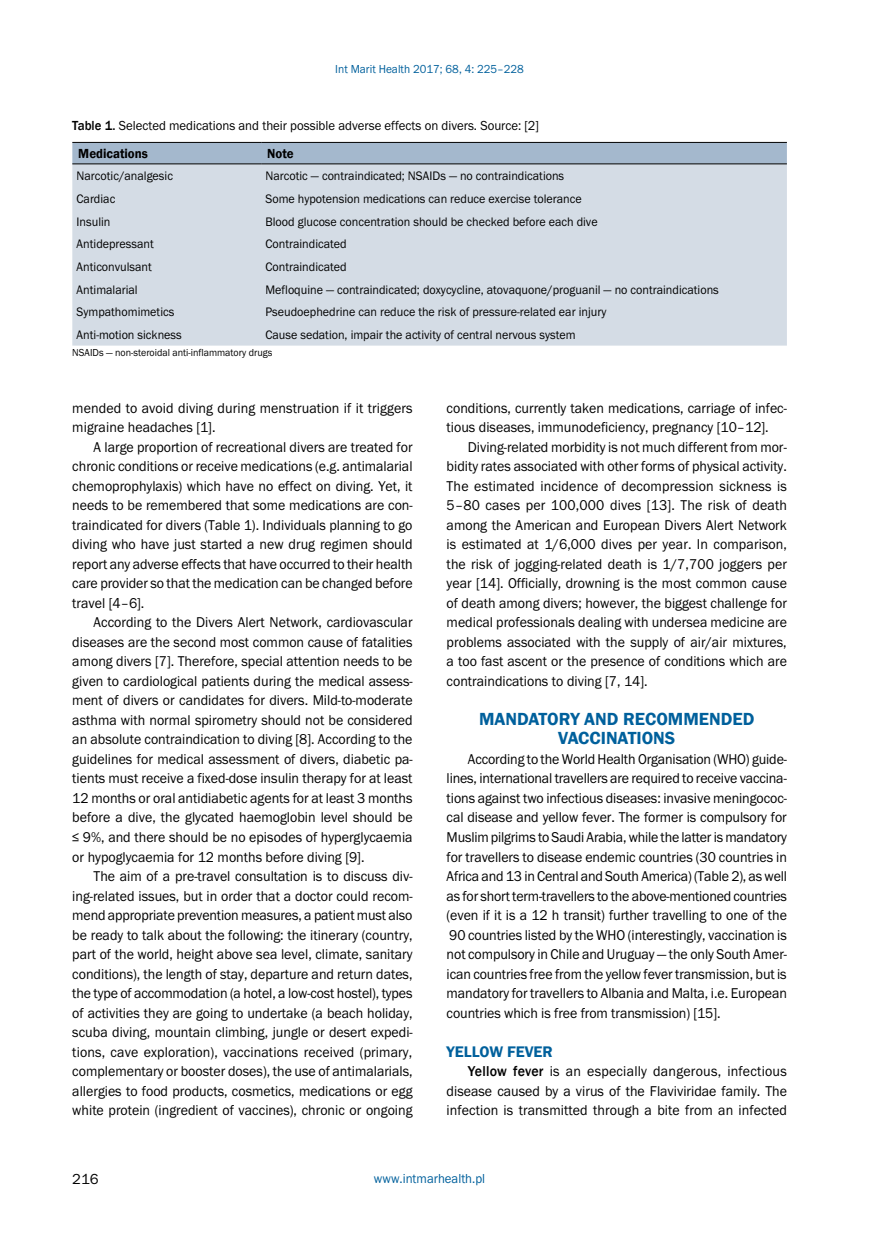
<style>
.page{position:relative;width:872px;height:1234px;background:#fff}
.page>*{position:absolute;margin:0;border:0;box-sizing:border-box;transform-origin:0 0}
.t1{font:600 18px/19.5px "Franklin Gothic";color:#00609c;text-align:center}
.t2{font:600 15.75px "Franklin Gothic";color:#00609c}
.t3{font:15px "Franklin Got Itc TEE";color:#000}
.t4{font:14.7px/19.5px "Franklin Got Itc TEE";color:#000;text-align:justify;scale:.95 1}
.t5{font:13.5px "Franklin Got Itc TEE";color:#000;scale:.95 1}
.t6{font:13.5px "Franklin Got Itc TEE";color:#00609c;scale:.95 1}
.t7{font:600 13.5px "Franklin Gothic";color:#000;scale:.95 1}
.t8{font:12.75px "Franklin Got Itc TEE";color:#000;scale:.95 1}
.t9{font:12px "Franklin Got Itc TEE";color:#00609c;scale:.95 1}
.t10{font:10.5px "Franklin Got Itc TEE";color:#000;scale:.95 1}
.s1{font-family:"Franklin Gothic";font-weight:500}
</style>
<div class="page">
<div style="left:72px;top:143px;width:715px;height:20px;background:#a4b8cd"></div>
<div style="left:72px;top:164px;width:715px;height:181px;background:#d4dce5"></div>
<hr style="left:72px;top:142px;width:189px;height:1px;background:#000">
<hr style="left:261px;top:142px;width:526px;height:1px;background:#000">
<hr style="left:72px;top:163px;width:189px;height:1px;background:#000">
<hr style="left:261px;top:163px;width:526px;height:1px;background:#000">
<p class="t9" style="left:335px;top:62px;width:200px">Int Marit Health 2017; 68, 4: 225–228</p>
<p class="t5" style="left:72px;top:118px;width:493px"><span class="s1">Table 1.</span> Selected medications and their possible adverse effects on divers. Source: [2]</p>
<p class="t7" style="left:78px;top:145px;width:75px">Medications</p>
<p class="t7" style="left:267px;top:145px;width:29px">Note</p>
<p class="t8" style="left:77px;top:169px;width:103px">Narcotic/analgesic</p>
<p class="t8" style="left:265px;top:169px;width:316px">Narcotic — contraindicated; NSAIDs — no contraindications</p>
<p class="t8" style="left:77px;top:191px;width:42px">Cardiac</p>
<p class="t8" style="left:265px;top:191px;width:334px">Some hypotension medications can reduce exercise tolerance</p>
<p class="t8" style="left:77px;top:214px;width:37px">Insulin</p>
<p class="t8" style="left:265px;top:214px;width:351px">Blood glucose concentration should be checked before each dive</p>
<p class="t8" style="left:77px;top:237px;width:83px">Antidepressant</p>
<p class="t8" style="left:265px;top:237px;width:87px">Contraindicated</p>
<p class="t8" style="left:77px;top:260px;width:81px">Anticonvulsant</p>
<p class="t8" style="left:265px;top:260px;width:87px">Contraindicated</p>
<p class="t8" style="left:77px;top:282px;width:66px">Antimalarial</p>
<p class="t8" style="left:265px;top:282px;width:479px">Mefloquine — contraindicated; doxycycline, atovaquone/proguanil — no contraindications</p>
<p class="t8" style="left:77px;top:305px;width:104px">Sympathomimetics</p>
<p class="t8" style="left:265px;top:305px;width:360px">Pseudoephedrine can reduce the risk of pressure-related ear injury</p>
<p class="t8" style="left:77px;top:328px;width:112px">Anti-motion sickness</p>
<p class="t8" style="left:265px;top:328px;width:328px">Cause sedation, impair the activity of central nervous system</p>
<p class="t10" style="left:72px;top:347px;width:212px">NSAIDs — non-steroidal anti-inflammatory drugs</p>
<p class="t4" style="left:72px;top:398px;width:359px">mended to avoid diving during menstruation if it triggers migraine headaches [1].</p>
<p class="t4" style="left:72px;top:437px;width:360px;text-indent:21px">A large proportion of recreational divers are treated for chronic conditions or receive medications (e.g. antimalarial chemoprophylaxis) which have no effect on diving. Yet, it needs to be remembered that some medications are con&shy;traindicated for divers (Table 1). Individuals planning to go diving who have just started a new drug regimen should report any adverse effects that have occurred to their health care provider so that the medication can be changed before travel [4–6].</p>
<p class="t4" style="left:72px;top:612px;width:360px;text-indent:21px">According to the Divers Alert Network, cardiovascular diseases are the second most common cause of fatalities among divers [7]. Therefore, special attention needs to be given to cardiological patients during the medical assess&shy;ment of divers or candidates for divers. Mild-to-moderate asthma with normal spirometry should not be considered an absolute contraindication to diving [8]. According to the guidelines for medical assessment of divers, diabetic pa&shy;tients must receive a fixed-dose insulin therapy for at least 12 months or oral antidiabetic agents for at least 3 months before a dive, the glycated haemoglobin level should be ≤ 9%, and there should be no episodes of hyperglycaemia or hypoglycaemia for 12 months before diving [9].</p>
<p class="t4" style="left:72px;top:866px;width:360px;text-indent:21px">The aim of a pre-travel consultation is to discuss div&shy;ing-related issues, but in order that a doctor could recom&shy;mend appropriate prevention measures, a patient must also be ready to talk about the following: the itinerary (country, part of the world, height above sea level, climate, sanitary conditions), the length of stay, departure and return dates, the type of accommodation (a hotel, a low-cost hostel), types of activities they are going to undertake (a beach holiday, scuba diving, mountain climbing, jungle or desert expedi&shy;tions, cave exploration), vaccinations received (primary, complementary or booster doses), the use of antimalarials, allergies to food products, cosmetics, medications or egg white protein (ingredient of vaccines), chronic or ongoing</p>
<p class="t4" style="left:446px;top:398px;width:360px">conditions, currently taken medications, carriage of infec&shy;tious diseases, immunodeficiency, pregnancy [10–12].</p>
<p class="t4" style="left:446px;top:437px;width:360px;text-indent:21px">Diving-related morbidity is not much different from mor&shy;bidity rates associated with other forms of physical activity.<br>The estimated incidence of decompression sickness is 5–80 cases per 100,000 dives [13]. The risk of death among the American and European Divers Alert Network is estimated at 1/6,000 dives per year. In comparison, the risk of jogging-related death is 1/7,700 joggers per year [14]. Officially, drowning is the most common cause of death among divers; however, the biggest challenge for medical professionals dealing with undersea medicine are problems associated with the supply of air/air mixtures, a too fast ascent or the presence of conditions which are contraindications to diving [7, 14].</p>
<p class="t1" style="left:479px;top:709px;width:277px">MANDATORY AND RECOMMENDED<br>VACCINATIONS</p>
<p class="t4" style="left:446px;top:749px;width:360px;text-indent:21px">According to the World Health Organisation (WHO) guide&shy;lines, international travellers are required to receive vaccina&shy;tions against two infectious diseases: invasive meningococ&shy;cal disease and yellow fever. The former is compulsory for Muslim pilgrims to Saudi Arabia, while the latter is mandatory for travellers to disease endemic countries (30 countries in Africa and 13 in Central and South America) (Table 2), as well as for short term-travellers to the above-mentioned countries (even if it is a 12 h transit) further travelling to one of the 90 countries listed by the WHO (interestingly, vaccination is not compulsory in Chile and Uruguay — the only South Amer&shy;ican countries free from the yellow fever transmission, but is mandatory for travellers to Albania and Malta, i.e. European countries which is free from transmission) [15].</p>
<p class="t2" style="left:446px;top:1041px;width:18px">Yello</p>
<p class="t2" style="left:489px;top:1041px;width:65px">w fever</p>
<p class="t4" style="left:446px;top:1061px;width:360px;text-indent:21px"><span class="s1">Yellow fever</span> is an especially dangerous, infectious disease caused by a virus of the Flaviviridae family. The infection is transmitted through a bite from an infected</p>
<p class="t3" style="left:72px;top:1170px;width:28px">216</p>
<p class="t6" style="left:374px;top:1170px;width:119px">www.intmarhealth.pl</p>
</div>
